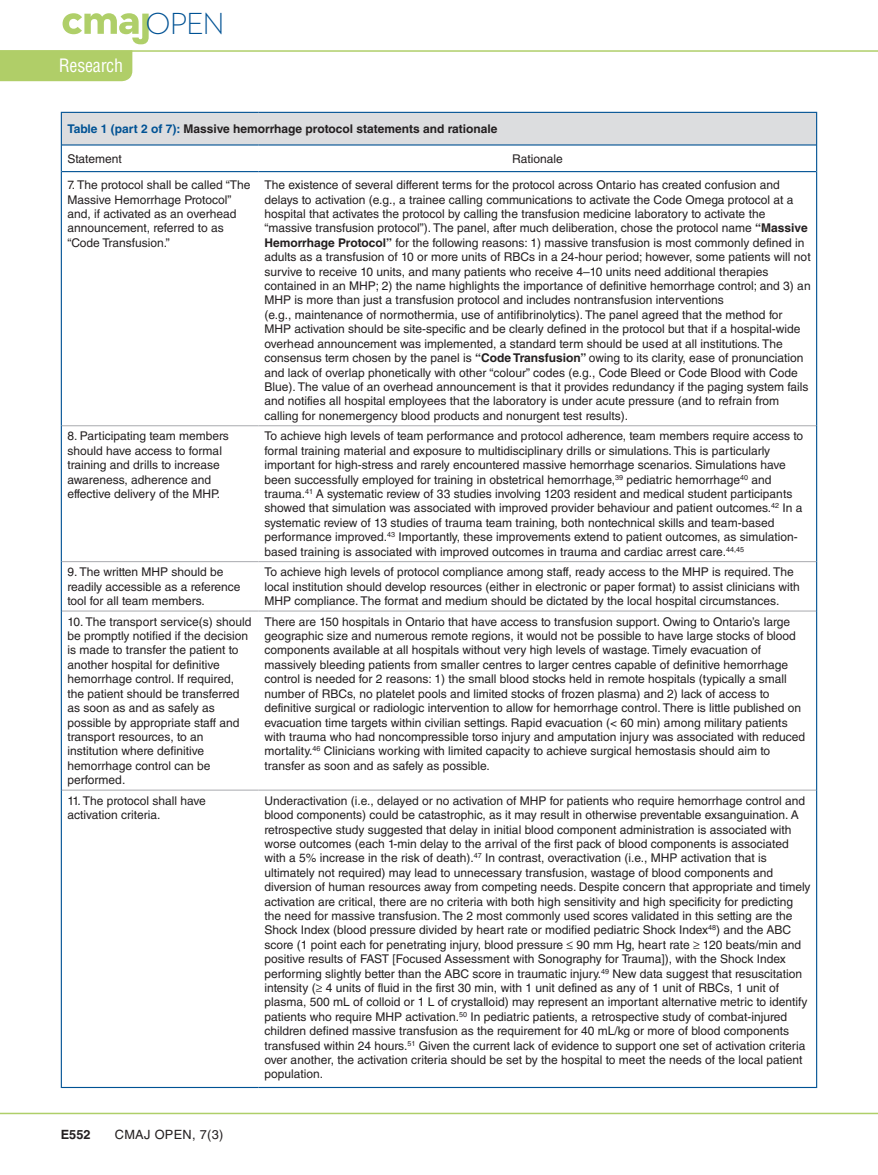
<style>
.page{position:relative;width:878px;height:1175px;background:#fff}
.page>*{position:absolute;margin:0;border:0;box-sizing:border-box;transform-origin:0 0}
.t1{font:300 31.05px "Neutraface 2 Text";color:#005294}
.t2{font:condensed 18px "Helvetica LT Std";letter-spacing:-.01em;color:#fff}
.t3{font:12.75px "Helvetica LT Std";letter-spacing:.025em;color:#231f20}
.t4{font:700 12.75px "Helvetica LT Std";color:#231f20}
.t5{font:12px/14.4px "Helvetica LT Std";color:#231f20}
.t6{font:700 12px "Helvetica LT Std";color:#231f20}
.s1{color:#005294}
.s2{font-weight:700}
</style>
<div class="page">
<hr style="left:0;top:1112px;width:878px;height:2px;background:#afcf69">
<svg style="left:63px;top:13px;width:86px;height:31px"></svg>
<hr style="left:0;top:50px;width:878px;height:2px;background:#afcf69">
<div style="left:0;top:52px;width:132px;height:29px;background:#b0ce68"></div>
<div style="left:61px;top:112px;width:755px;height:33px;background:#dcdddf"></div>
<hr style="left:61px;top:112px;width:1px;height:33px;background:#005294">
<hr style="left:816px;top:112px;width:1px;height:33px;background:#005294">
<svg style="left:61px;top:145px;width:1px;height:27px"></svg>
<svg style="left:816px;top:145px;width:1px;height:27px"></svg>
<hr style="left:61px;top:172px;width:1px;height:254px;background:#005294">
<hr style="left:816px;top:172px;width:1px;height:254px;background:#005294">
<hr style="left:61px;top:426px;width:1px;height:135px;background:#005294">
<hr style="left:816px;top:426px;width:1px;height:135px;background:#005294">
<hr style="left:61px;top:561px;width:1px;height:50px;background:#005294">
<hr style="left:816px;top:561px;width:1px;height:50px;background:#005294">
<hr style="left:61px;top:611px;width:1px;height:179px;background:#005294">
<hr style="left:816px;top:611px;width:1px;height:179px;background:#005294">
<hr style="left:61px;top:790px;width:1px;height:298px;background:#005294">
<hr style="left:816px;top:790px;width:1px;height:298px;background:#005294">
<hr style="left:62px;top:561px;width:196px;height:1px;background:#b2b3b7">
<hr style="left:258px;top:561px;width:558px;height:1px;background:#b2b3b7">
<hr style="left:62px;top:610px;width:196px;height:1px;background:#b2b3b7">
<hr style="left:258px;top:610px;width:558px;height:1px;background:#b2b3b7">
<hr style="left:62px;top:789px;width:196px;height:1px;background:#b2b3b7">
<hr style="left:258px;top:789px;width:558px;height:1px;background:#b2b3b7">
<hr style="left:62px;top:112px;width:196px;height:1px;background:#005294">
<hr style="left:258px;top:112px;width:558px;height:1px;background:#005294">
<hr style="left:62px;top:144px;width:196px;height:1px;background:#005294">
<hr style="left:258px;top:144px;width:558px;height:1px;background:#005294">
<hr style="left:62px;top:1086px;width:196px;height:2px;background:#005294">
<hr style="left:258px;top:1086px;width:558px;height:2px;background:#005294">
<hr style="left:62px;top:171px;width:196px;height:1px;background:#005294">
<hr style="left:258px;top:171px;width:558px;height:1px;background:#005294">
<hr style="left:62px;top:425px;width:196px;height:1px;background:#b2b3b7">
<hr style="left:258px;top:425px;width:558px;height:1px;background:#b2b3b7">
<h2 class="t2" style="left:59px;top:54px;width:66px">Research</h2>
<h1 class="t1" style="left:145px;top:4px;width:81px">OPEN</h1>
<p class="t6" style="left:67px;top:121px;width:431px"><span class="s1">Table 1 (part 2 of 7):</span> Massive hemorrhage protocol statements and rationale</p>
<p class="t5" style="left:67px;top:151px;width:56px">Statement</p>
<p class="t5" style="left:512px;top:151px;width:52px">Rationale</p>
<p class="t5" style="left:67px;top:178px;width:184px">7. The protocol shall be called “The<br>Massive Hemorrhage Protocol” and, if activated as an overhead announcement, referred to as “Code Transfusion.”</p>
<p class="t5" style="left:264px;top:178px;width:547px">The existence of several different terms for the protocol across Ontario has created confusion and delays to activation (e.g., a trainee calling communications to activate the Code Omega protocol at a hospital that activates the protocol by calling the transfusion medicine laboratory to activate the “massive transfusion protocol”). The panel, after much deliberation, chose the protocol name <span class="s2">“Massive Hemorrhage Protocol”</span> for the following reasons: 1) massive transfusion is most commonly defined in adults as a transfusion of 10 or more units of RBCs in a 24-hour period; however, some patients will not survive to receive 10 units, and many patients who receive 4–10 units need additional therapies contained in an MHP; 2) the name highlights the importance of definitive hemorrhage control; and 3) an MHP is more than just a transfusion protocol and includes nontransfusion interventions<br>(e.g., maintenance of normothermia, use of antifibrinolytics). The panel agreed that the method for MHP activation should be site-specific and be clearly defined in the protocol but that if a hospital-wide overhead announcement was implemented, a standard term should be used at all institutions. The consensus term chosen by the panel is <span class="s2">“Code Transfusion”</span> owing to its clarity, ease of pronunciation and lack of overlap phonetically with other “colour” codes (e.g., Code Bleed or Code Blood with Code Blue). The value of an overhead announcement is that it provides redundancy if the paging system fails and notifies all hospital employees that the laboratory is under acute pressure (and to refrain from calling for nonemergency blood products and nonurgent test results).</p>
<p class="t5" style="left:67px;top:429px;width:163px">8. Participating team members should have access to formal training and drills to increase awareness, adherence and effective delivery of the MHP.</p>
<p class="t5" style="left:264px;top:429px;width:540px">To achieve high levels of team performance and protocol adherence, team members require access to formal training material and exposure to multidisciplinary drills or simulations. This is particularly important for high-stress and rarely encountered massive hemorrhage scenarios. Simulations have been successfully employed for training in obstetrical hemorrhage,<sup>39</sup> pediatric hemorrhage<sup>40</sup> and trauma.<sup>41</sup> A systematic review of 33 studies involving 1203 resident and medical student participants showed that simulation was associated with improved provider behaviour and patient outcomes.<sup>42</sup> In a systematic review of 13 studies of trauma team training, both nontechnical skills and team-based performance improved.<sup>43</sup> Importantly, these improvements extend to patient outcomes, as simulation&shy;based training is associated with improved outcomes in trauma and cardiac arrest care.<sup>44,45</sup></p>
<p class="t5" style="left:67px;top:565px;width:175px">9. The written MHP should be readily accessible as a reference tool for all team members.</p>
<p class="t5" style="left:264px;top:565px;width:537px">To achieve high levels of protocol compliance among staff, ready access to the MHP is required. The local institution should develop resources (either in electronic or paper format) to assist clinicians with<br>MHP compliance. The format and medium should be dictated by the local hospital circumstances.</p>
<p class="t5" style="left:67px;top:614px;width:186px">10. The transport service(s) should be promptly notified if the decision is made to transfer the patient to another hospital for definitive hemorrhage control. If required, the patient should be transferred as soon as and as safely as possible by appropriate staff and transport resources, to an institution where definitive hemorrhage control can be performed.</p>
<p class="t5" style="left:264px;top:614px;width:542px">There are 150 hospitals in Ontario that have access to transfusion support. Owing to Ontario’s large geographic size and numerous remote regions, it would not be possible to have large stocks of blood components available at all hospitals without very high levels of wastage. Timely evacuation of massively bleeding patients from smaller centres to larger centres capable of definitive hemorrhage control is needed for 2 reasons: 1) the small blood stocks held in remote hospitals (typically a small number of RBCs, no platelet pools and limited stocks of frozen plasma) and 2) lack of access to definitive surgical or radiologic intervention to allow for hemorrhage control. There is little published on evacuation time targets within civilian settings. Rapid evacuation (&lt; 60 min) among military patients with trauma who had noncompressible torso injury and amputation injury was associated with reduced mortality.<sup>46</sup> Clinicians working with limited capacity to achieve surgical hemostasis should aim to transfer as soon and as safely as possible.</p>
<p class="t5" style="left:67px;top:793px;width:140px">11. The protocol shall have activation criteria.</p>
<p class="t5" style="left:264px;top:793px;width:547px">Underactivation (i.e., delayed or no activation of MHP for patients who require hemorrhage control and blood components) could be catastrophic, as it may result in otherwise preventable exsanguination. A retrospective study suggested that delay in initial blood component administration is associated with worse outcomes (each 1-min delay to the arrival of the first pack of blood components is associated with a 5% increase in the risk of death).<sup>47</sup> In contrast, overactivation (i.e., MHP activation that is ultimately not required) may lead to unnecessary transfusion, wastage of blood components and diversion of human resources away from competing needs. Despite concern that appropriate and timely activation are critical, there are no criteria with both high sensitivity and high specificity for predicting the need for massive transfusion. The 2 most commonly used scores validated in this setting are the Shock Index (blood pressure divided by heart rate or modified pediatric Shock Index<sup>48</sup>) and the ABC score (1 point each for penetrating injury, blood pressure ≤ 90 mm Hg, heart rate ≥ 120 beats/min and positive results of FAST [Focused Assessment with Sonography for Trauma]), with the Shock Index performing slightly better than the ABC score in traumatic injury.<sup>49</sup> New data suggest that resuscitation intensity (≥ 4 units of fluid in the first 30 min, with 1 unit defined as any of 1 unit of RBCs, 1 unit of plasma, 500 mL of colloid or 1 L of crystalloid) may represent an important alternative metric to identify patients who require MHP activation.<sup>50</sup> In pediatric patients, a retrospective study of combat-injured children defined massive transfusion as the requirement for 40 mL/kg or more of blood components transfused within 24 hours.<sup>51</sup> Given the current lack of evidence to support one set of activation criteria over another, the activation criteria should be set by the hospital to meet the needs of the local patient population.</p>
<p class="t4" style="left:61px;top:1126px;width:31px">E552</p>
<p class="t3" style="left:115px;top:1127px;width:110px">CMAJ OPEN, 7(3)</p>
</div>
